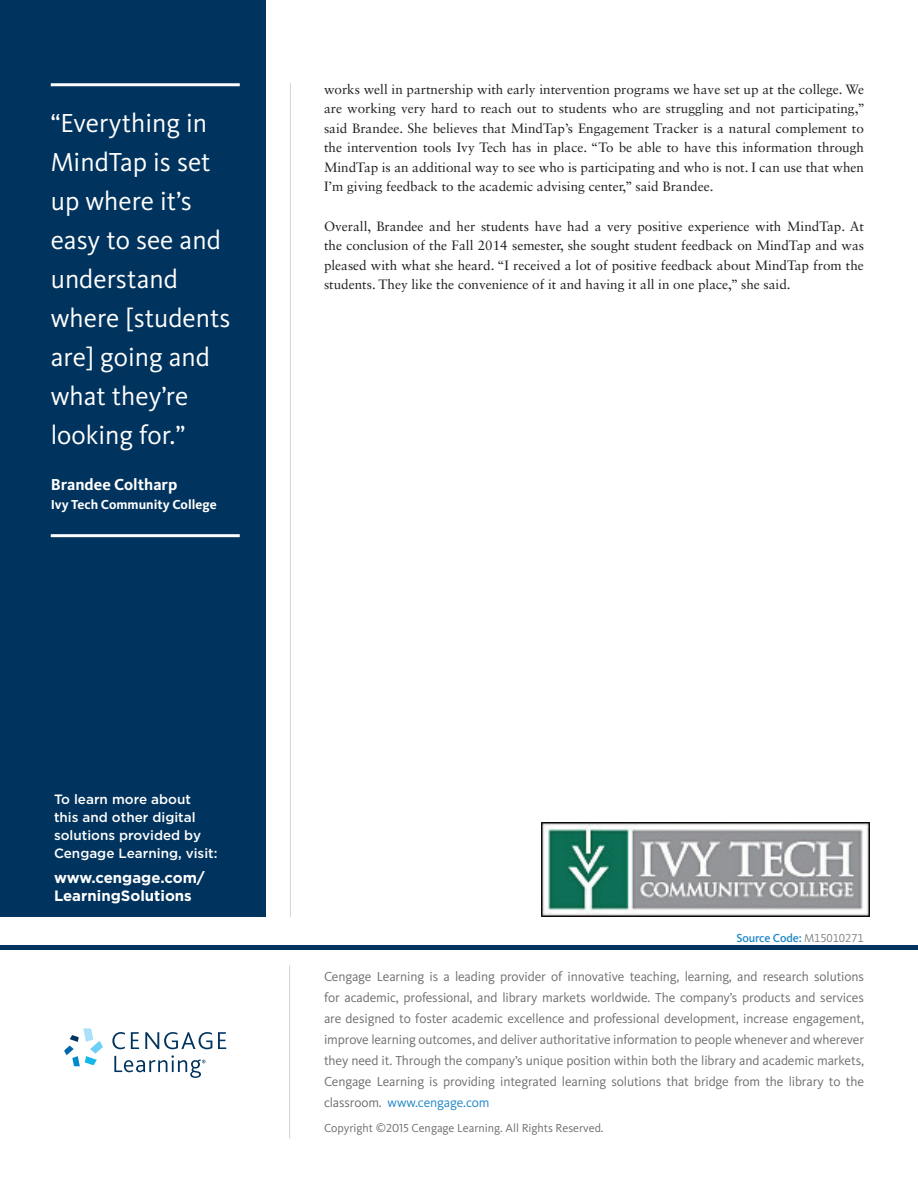
<style>
.page{position:relative;width:918px;height:1188px;background:#fff}
.page>*{position:absolute;margin:0;border:0;box-sizing:border-box;transform-origin:0 0}
.t1{font:27px/39px "Kievit OT";color:#fff}
.t2{font:700 16.5px "Kievit OT";color:#fff}
.t3{font:700 15px/18px "Gotham";color:#fff}
.t4{font:13.5px/19.5px "Sabon LT Std";color:#231f20;text-align:justify}
.t5{font:13.5px/21px "Kievit OT";letter-spacing:-.01em;color:#6d6e70;text-align:justify}
.t6{font:500 13.5px/18px "Gotham";color:#fff}
.t7{font:700 13.5px "Kievit OT";color:#fff}
.t8{font:12px "Kievit CL";color:#6d6d70}
.t9{font:500 12px "Kievit OT";letter-spacing:-.01em;color:#2088c9}
.s1{font-weight:400;color:#808285}
.s2{color:#2088c9}
</style>
<div class="page">
<div style="left:0;top:0;width:266px;height:917px;background:#00335d"></div>
<hr style="left:290px;top:83px;width:1px;height:834px;background:#d1d2d4">
<hr style="left:289px;top:966px;width:1px;height:172px;background:#d1d2d4">
<hr style="left:51px;top:83px;width:189px;height:3px;background:#fff">
<hr style="left:51px;top:534px;width:189px;height:3px;background:#fff">
<svg style="left:64px;top:1028px;width:39px;height:38px"></svg>
<svg style="left:112px;top:1032px;width:13px;height:17px"></svg>
<svg style="left:131px;top:1032px;width:8px;height:17px"></svg>
<svg style="left:145px;top:1032px;width:67px;height:17px"></svg>
<svg style="left:218px;top:1032px;width:8px;height:17px"></svg>
<svg style="left:114px;top:1055px;width:91px;height:23px"></svg>
<div style="left:0;top:945px;width:918px;height:5px;background:#00335d"></div>
<img style="left:541px;top:822px;width:329px;height:95px">
<h1 class="t1" style="left:51px;top:103px;width:181px">“Everything in<br>MindTap is set up where it’s easy to see and understand where [students are] going and what they’re looking for.”</h1>
<p class="t2" style="left:51px;top:475px;width:128px">Brandee Coltharp</p>
<p class="t7" style="left:51px;top:496px;width:167px">Ivy Tech Community College</p>
<p class="t4" style="left:324px;top:79px;width:542px">works well in partnership with early intervention programs we have set up at the college. We are working very hard to reach out to students who are struggling and not participating,” said Brandee. She believes that MindTap’s Engagement Tracker is a natural complement to the intervention tools Ivy Tech has in place. “To be able to have this information through MindTap is an additional way to see who is participating and who is not. I can use that when I’m giving feedback to the academic advising center,” said Brandee.</p>
<p class="t4" style="left:324px;top:216px;width:542px">Overall, Brandee and her students have had a very positive experience with MindTap. At the conclusion of the Fall 2014 semester, she sought student feedback on MindTap and was pleased with what she heard. “I received a lot of positive feedback about MindTap from the students. They like the convenience of it and having it all in one place,” she said.</p>
<p class="t6" style="left:54px;top:790px;width:165px">To learn more about this and other digital solutions provided by<br>Cengage Learning, visit:</p>
<p class="t3" style="left:54px;top:868px;width:152px">www.cengage.com/<br>LearningSolutions</p>
<p class="t9" style="left:736px;top:931px;width:129px">Source Code: <span class="s1">M15010271</span></p>
<p class="t5" style="left:324px;top:966px;width:542px">Cengage Learning is a leading provider of innovative teaching, learning, and research solutions for academic, professional, and library markets worldwide. The company’s products and services are designed to foster academic excellence and professional development, increase engagement, improve learning outcomes, and deliver authoritative information to people whenever and wherever they need it. Through the company’s unique position within both the library and academic markets, Cengage Learning is providing integrated learning solutions that bridge from the library to the classroom. <span class="s2">www.cengage.com</span></p>
<p class="t8" style="left:324px;top:1121px;width:281px">Copyright ©2015 Cengage Learning. All Rights Reserved.</p>
</div>
